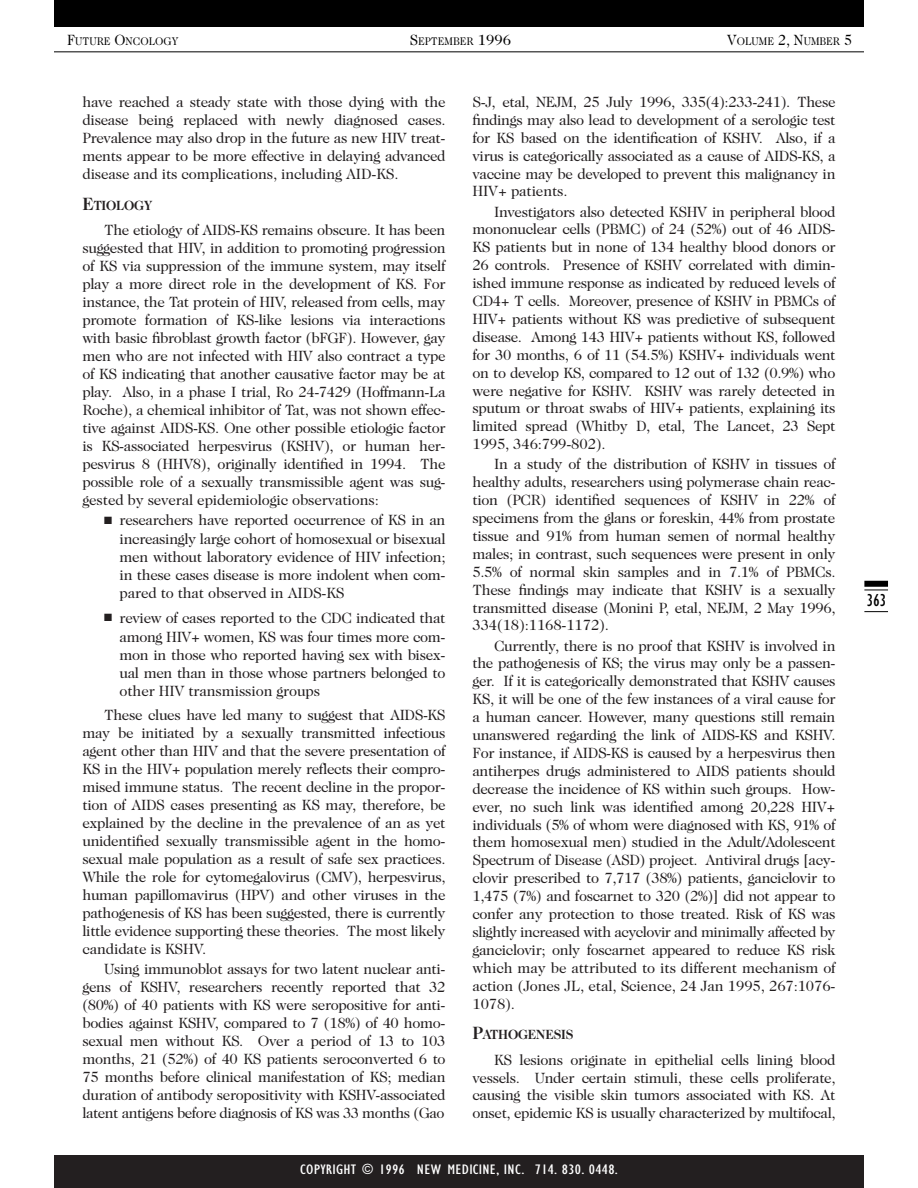
<style>
.page{position:relative;width:918px;height:1188px;background:#fff}
.page>*{position:absolute;margin:0;border:0;box-sizing:border-box;transform-origin:0 0}
.t1{font:condensed 18px "Gill Sans";color:#000}
.t2{font:15px/17.9px "Caslon Two Twenty Four";letter-spacing:-.025em;color:#231f20;text-align:justify}
.t3{font:condensed 14.25px "Gill Sans";letter-spacing:.015em;color:#fff;scale:1.2 1}
.t4{font:700 13.5px "Caslon Two Twenty Four";letter-spacing:-.015em;color:#231f20;scale:.95 1}
.t5{font:11.25px "Caslon Two Twenty Four";color:#000;scale:.95 1}
.s1{font-size:15px}
.s2{font-size:18px}
</style>
<div class="page">
<div style="left:54px;top:1156px;width:810px;height:32px;background:#231f20"></div>
<div style="left:864px;top:581px;width:24px;height:6px;background:#000"></div>
<svg style="left:864px;top:590px;width:24px;height:1px"></svg>
<svg style="left:864px;top:611px;width:24px;height:1px"></svg>
<div style="left:54px;top:0;width:810px;height:28px;background:#000"></div>
<div style="left:54px;top:27px;width:810px;height:24px;background:#fff"></div>
<hr style="left:54px;top:51px;width:810px;height:1px;background:#000">
<p class="t5" style="left:67px;top:36px;width:119px"><span class="s1">F</span>UTURE <span class="s1">O</span>NCOLOGY</p>
<p class="t5" style="left:410px;top:36px;width:108px"><span class="s1">S</span>EPTEMBER <span class="s1">1996</span></p>
<p class="t5" style="left:727px;top:36px;width:133px"><span class="s1">V</span>OLUME <span class="s1">2, N</span>UMBER <span class="s1">5</span></p>
<p class="t2" style="left:82px;top:94px;width:365px">have reached a steady state with those dying with the disease being replaced with newly diagnosed cases.<br>Prevalence may also drop in the future as new HIV treat&shy;ments appear to be more effective in delaying advanced disease and its complications, including AID-KS.</p>
<p class="t4" style="left:82px;top:200px;width:75px"><span class="s2">E</span>TIOLOGY</p>
<p class="t2" style="left:82px;top:222px;width:365px;text-indent:22px">The etiology of AIDS-KS remains obscure. It has been suggested that HIV, in addition to promoting progression of KS via suppression of the immune system, may itself play a more direct role in the development of KS. For instance, the Tat protein of HIV, released from cells, may promote formation of KS-like lesions via interactions with basic fibroblast growth factor (bFGF). However, gay men who are not infected with HIV also contract a type of KS indicating that another causative factor may be at play. Also, in a phase I trial, Ro 24-7429 (Hoffmann-La Roche), a chemical inhibitor of Tat, was not shown effec&shy;tive against AIDS-KS. One other possible etiologic factor is KS-associated herpesvirus (KSHV), or human her&shy;pesvirus 8 (HHV8), originally identified in 1994. The possible role of a sexually transmissible agent was sug&shy;gested by several epidemiologic observations:</p>
<p class="t2" style="left:120px;top:512px;width:327px;text-indent:-16px">■ researchers have reported occurrence of KS in an increasingly large cohort of homosexual or bisexual men without laboratory evidence of HIV infection; in these cases disease is more indolent when com&shy;pared to that observed in AIDS-KS</p>
<p class="t2" style="left:120px;top:610px;width:327px;text-indent:-16px">■ review of cases reported to the CDC indicated that among HIV+ women, KS was four times more com&shy;mon in those who reported having sex with bisex&shy;ual men than in those whose partners belonged to other HIV transmission groups</p>
<p class="t2" style="left:82px;top:707px;width:365px;text-indent:22px">These clues have led many to suggest that AIDS-KS may be initiated by a sexually transmitted infectious agent other than HIV and that the severe presentation of KS in the HIV+ population merely reflects their compro&shy;mised immune status. The recent decline in the propor&shy;tion of AIDS cases presenting as KS may, therefore, be explained by the decline in the prevalence of an as yet unidentified sexually transmissible agent in the homo&shy;sexual male population as a result of safe sex practices.<br>While the role for cytomegalovirus (CMV), herpesvirus, human papillomavirus (HPV) and other viruses in the pathogenesis of KS has been suggested, there is currently little evidence supporting these theories. The most likely candidate is KSHV.</p>
<p class="t2" style="left:82px;top:961px;width:365px;text-indent:22px">Using immunoblot assays for two latent nuclear anti&shy;gens of KSHV, researchers recently reported that 32 (80%) of 40 patients with KS were seropositive for anti&shy;bodies against KSHV, compared to 7 (18%) of 40 homo&shy;sexual men without KS. Over a period of 13 to 103 months, 21 (52%) of 40 KS patients seroconverted 6 to 75 months before clinical manifestation of KS; median duration of antibody seropositivity with KSHV-associated latent antigens before diagnosis of KS was 33 months (Gao</p>
<p class="t2" style="left:472px;top:94px;width:365px">S-J, etal, NEJM, 25 July 1996, 335(4):233-241). These findings may also lead to development of a serologic test for KS based on the identification of KSHV. Also, if a virus is categorically associated as a cause of AIDS-KS, a vaccine may be developed to prevent this malignancy in HIV+ patients.</p>
<p class="t2" style="left:472px;top:204px;width:365px;text-indent:22px">Investigators also detected KSHV in peripheral blood mononuclear cells (PBMC) of 24 (52%) out of 46 AIDS-KS patients but in none of 134 healthy blood donors or 26 controls. Presence of KSHV correlated with dimin&shy;ished immune response as indicated by reduced levels of CD4+ T cells. Moreover, presence of KSHV in PBMCs of HIV+ patients without KS was predictive of subsequent disease. Among 143 HIV+ patients without KS, followed for 30 months, 6 of 11 (54.5%) KSHV+ individuals went on to develop KS, compared to 12 out of 132 (0.9%) who were negative for KSHV. KSHV was rarely detected in sputum or throat swabs of HIV+ patients, explaining its limited spread (Whitby D, etal, The Lancet, 23 Sept 1995, 346:799-802).</p>
<p class="t2" style="left:472px;top:456px;width:365px;text-indent:22px">In a study of the distribution of KSHV in tissues of healthy adults, researchers using polymerase chain reac&shy;tion (PCR) identified sequences of KSHV in 22% of specimens from the glans or foreskin, 44% from prostate tissue and 91% from human semen of normal healthy males; in contrast, such sequences were present in only 5.5% of normal skin samples and in 7.1% of PBMCs.<br>These findings may indicate that KSHV is a sexually transmitted disease (Monini P, etal, NEJM, 2 May 1996, 334(18):1168-1172).</p>
<p class="t2" style="left:472px;top:638px;width:365px;text-indent:22px">Currently, there is no proof that KSHV is involved in the pathogenesis of KS; the virus may only be a passen&shy;ger. If it is categorically demonstrated that KSHV causes KS, it will be one of the few instances of a viral cause for a human cancer. However, many questions still remain unanswered regarding the link of AIDS-KS and KSHV.<br>For instance, if AIDS-KS is caused by a herpesvirus then antiherpes drugs administered to AIDS patients should decrease the incidence of KS within such groups. How&shy;ever, no such link was identified among 20,228 HIV+ individuals (5% of whom were diagnosed with KS, 91% of them homosexual men) studied in the Adult/Adolescent Spectrum of Disease (ASD) project. Antiviral drugs [acy&shy;clovir prescribed to 7,717 (38%) patients, ganciclovir to 1,475 (7%) and foscarnet to 320 (2%)] did not appear to confer any protection to those treated. Risk of KS was slightly increased with acyclovir and minimally affected by ganciclovir; only foscarnet appeared to reduce KS risk which may be attributed to its different mechanism of action (Jones JL, etal, Science, 24 Jan 1995, 267:1076- 1078).</p>
<p class="t4" style="left:472px;top:1030px;width:108px"><span class="s2">P</span>ATHOGENESIS</p>
<p class="t2" style="left:472px;top:1052px;width:365px;text-indent:22px">KS lesions originate in epithelial cells lining blood vessels. Under certain stimuli, these cells proliferate, causing the visible skin tumors associated with KS. At onset, epidemic KS is usually characterized by multifocal,</p>
<p class="t3" style="left:300px;top:1165px;width:266px">COPYRIGHT © 1996 NEW MEDICINE, INC. 714. 830. 0448.</p>
<p class="t1" style="left:867px;top:594px;width:21px">363</p>
</div>
